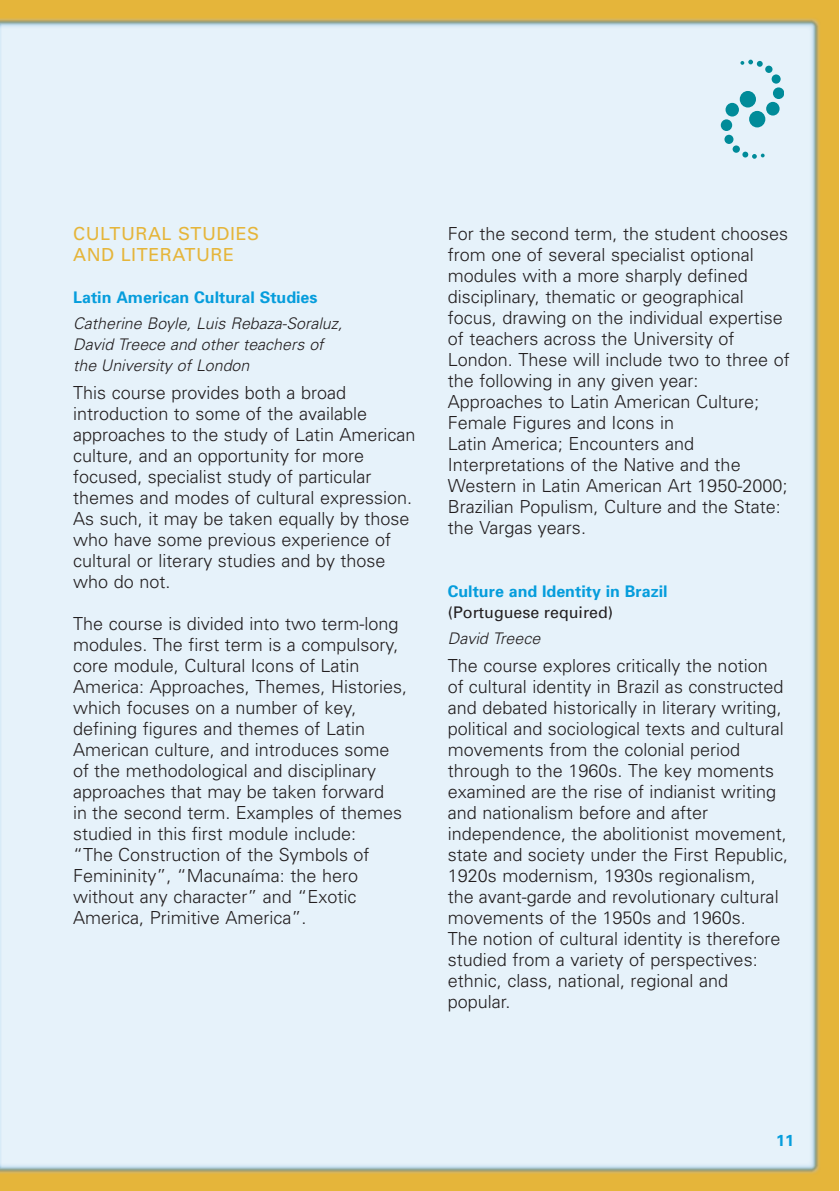
<style>
.page{position:relative;width:840px;height:1191px;background:#fff}
.page>*{position:absolute;margin:0;border:0;box-sizing:border-box;transform-origin:0 0}
.t1{font:300 18px/21px "Univers";color:#231f20}
.t2{font:18px/21px "Univers";letter-spacing:.03em;color:#e5b53a}
.t3{font:italic 300 16px/21px "Univers";color:#231f20}
.t4{font:700 16px "Univers";color:#069ddc}
.t5{font:16px "Univers";color:#231f20}
</style>
<div class="page">
<img style="left:0;top:1px;width:838px;height:1190px">
<svg style="left:740px;top:60px;width:22px;height:7px"></svg>
<svg style="left:764px;top:66px;width:8px;height:7px"></svg>
<div style="left:771px;top:74px;width:9px;height:10px;background:#008b99;border-radius:50%"></div>
<div style="left:772px;top:87px;width:11px;height:12px;background:#008b99;border-radius:50%"></div>
<div style="left:765px;top:102px;width:14px;height:14px;background:#008b99;border-radius:50%"></div>
<div style="left:748px;top:111px;width:17px;height:16px;background:#008b99;border-radius:50%"></div>
<svg style="left:742px;top:152px;width:22px;height:7px"></svg>
<div style="left:732px;top:145px;width:7px;height:8px;background:#008b99;border-radius:50%"></div>
<div style="left:724px;top:135px;width:9px;height:9px;background:#008b99;border-radius:50%"></div>
<div style="left:720px;top:119px;width:11px;height:12px;background:#008b99;border-radius:50%"></div>
<div style="left:725px;top:103px;width:13px;height:13px;background:#008b99;border-radius:50%"></div>
<div style="left:739px;top:91px;width:16px;height:16px;background:#008b99;border-radius:50%"></div>
<p class="t2" style="left:73px;top:225px;width:187px">CULTURAL STUDIES<br>AND LITERATURE</p>
<p class="t4" style="left:73px;top:291px;width:246px">Latin American Cultural Studies</p>
<p class="t3" style="left:73px;top:314px;width:274px">Catherine Boyle, Luis Rebaza-Soraluz,<br>David Treece and other teachers of the University of London</p>
<p class="t1" style="left:73px;top:384px;width:344px">This course provides both a broad introduction to some of the available approaches to the study of Latin American culture, and an opportunity for more focused, specialist study of particular themes and modes of cultural expression.<br>As such, it may be taken equally by those who have some previous experience of cultural or literary studies and by those who do not.</p>
<p class="t1" style="left:73px;top:615px;width:335px">The course is divided into two term-long modules. The first term is a compulsory, core module, Cultural Icons of Latin America: Approaches, Themes, Histories, which focuses on a number of key, defining figures and themes of Latin American culture, and introduces some of the methodological and disciplinary approaches that may be taken forward<br>in the second term. Examples of themes studied in this first module include:<br>“The Construction of the Symbols of Femininity”, “Macunaíma: the hero without any character” and “Exotic America, Primitive America”.</p>
<p class="t1" style="left:447px;top:225px;width:343px">For the second term, the student chooses from one of several specialist optional modules with a more sharply defined disciplinary, thematic or geographical focus, drawing on the individual expertise of teachers across the University of London. These will include two to three of the following in any given year:<br>Approaches to Latin American Culture; Female Figures and Icons in<br>Latin America; Encounters and Interpretations of the Native and the Western in Latin American Art 1950-2000; Brazilian Populism, Culture and the State: the Vargas years.</p>
<p class="t4" style="left:447px;top:585px;width:221px">Culture and Identity in Brazil</p>
<p class="t5" style="left:447px;top:606px;width:167px">(Portuguese required)</p>
<p class="t3" style="left:447px;top:629px;width:97px">David Treece</p>
<p class="t1" style="left:447px;top:657px;width:342px">The course explores critically the notion<br>of cultural identity in Brazil as constructed and debated historically in literary writing, political and sociological texts and cultural movements from the colonial period through to the 1960s. The key moments examined are the rise of indianist writing and nationalism before and after independence, the abolitionist movement, state and society under the First Republic, 1920s modernism, 1930s regionalism,<br>the avant-garde and revolutionary cultural movements of the 1950s and 1960s.<br>The notion of cultural identity is therefore studied from a variety of perspectives: ethnic, class, national, regional and popular.</p>
<p class="t4" style="left:775px;top:1134px;width:19px">11</p>
</div>
